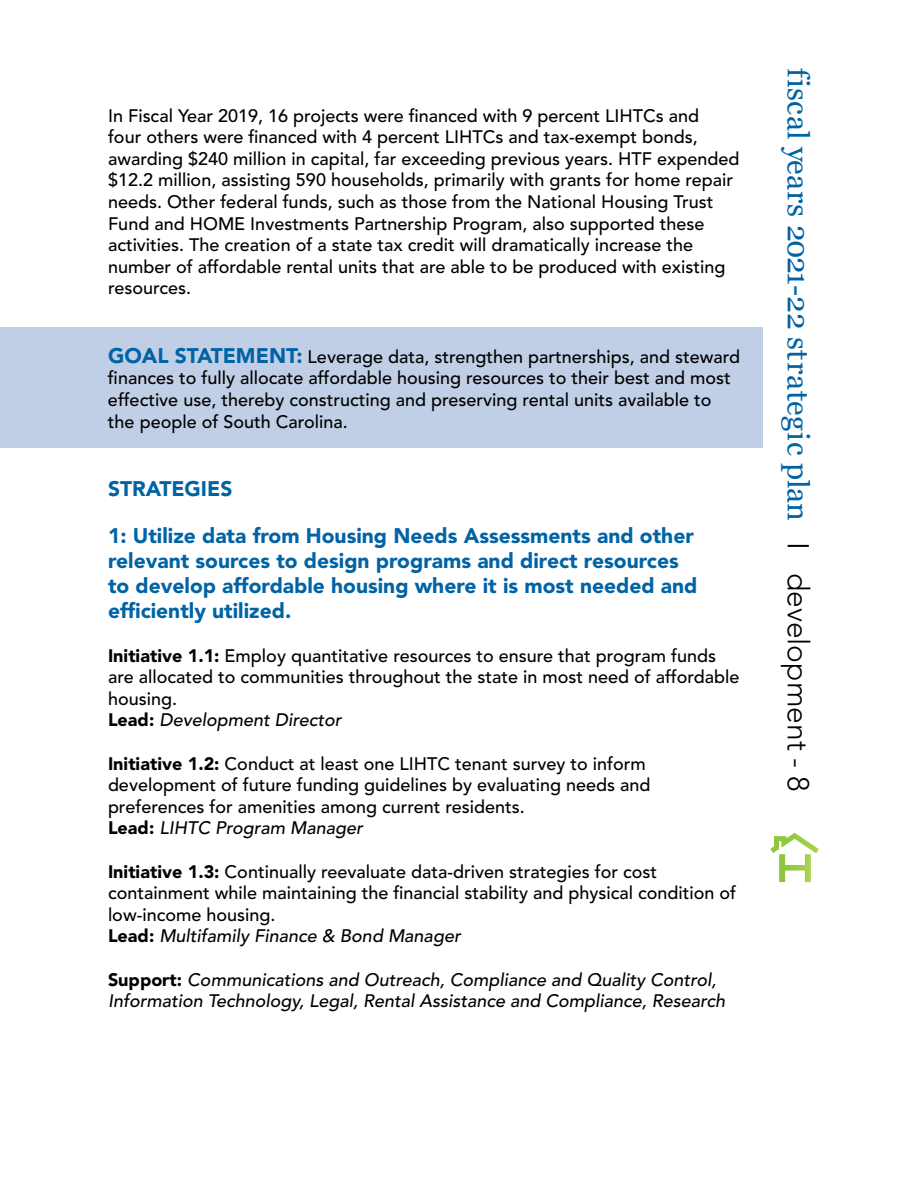
<style>
.page{position:relative;width:918px;height:1188px;background:#fff}
.page>*{position:absolute;margin:0;border:0;box-sizing:border-box;transform-origin:0 0}
.t1{font:30px "Georgia";letter-spacing:.01em;color:#0063a5}
.t2{font:900 21px/25.2px "Avenir LT Std";color:#0063a5}
.t3{font:500 18px/21.6px "Avenir LT Std";color:#000}
.t4{font:italic 500 18px/21.6px "Avenir LT Std";color:#000}
.s1{font-weight:900;font-size:21px;color:#0063a5}
.s2{font-weight:900}
.s3{font-style:italic}
.s4{font-weight:900;font-style:normal}
.s5{font-family:"Avenir LT Std";font-weight:300;color:#000}
</style>
<div class="page">
<div style="left:0;top:327px;width:762px;height:121px;background:#c0cfe6"></div>
<svg style="left:770px;top:833px;width:49px;height:49px"></svg>
<p class="t3" style="left:108px;top:105px;width:633px">In Fiscal Year 2019, 16 projects were financed with 9 percent LIHTCs and<br>four others were financed with 4 percent LIHTCs and tax-exempt bonds, awarding $240 million in capital, far exceeding previous years. HTF expended $12.2 million, assisting 590 households, primarily with grants for home repair needs. Other federal funds, such as those from the National Housing Trust Fund and HOME Investments Partnership Program, also supported these activities. The creation of a state tax credit will dramatically increase the number of affordable rental units that are able to be produced with existing resources.</p>
<p class="t3" style="left:108px;top:346px;width:634px"><span class="s1">GOAL STATEMENT:</span> Leverage data, strengthen partnerships, and steward finances to fully allocate affordable housing resources to their best and most effective use, thereby constructing and preserving rental units available to the people of South Carolina.</p>
<p class="t2" style="left:108px;top:476px;width:126px">STRATEGIES</p>
<p class="t2" style="left:108px;top:523px;width:591px">1: Utilize data from Housing Needs Assessments and other relevant sources to design programs and direct resources to develop affordable housing where it is most needed and efficiently utilized.</p>
<p class="t3" style="left:108px;top:645px;width:633px"><span class="s2">Initiative 1.1:</span> Employ quantitative resources to ensure that program funds are allocated to communities throughout the state in most need of affordable housing.<br><span class="s2">Lead:</span> <span class="s3">Development Director</span></p>
<p class="t3" style="left:108px;top:753px;width:544px"><span class="s2">Initiative 1.2:</span> Conduct at least one LIHTC tenant survey to inform development of future funding guidelines by evaluating needs and preferences for amenities among current residents.<br><span class="s2">Lead:</span> <span class="s3">LIHTC Program Manager</span></p>
<p class="t3" style="left:108px;top:861px;width:630px"><span class="s2">Initiative 1.3:</span> Continually reevaluate data-driven strategies for cost containment while maintaining the financial stability and physical condition of low-income housing.<br><span class="s2">Lead:</span> <span class="s3">Multifamily Finance &amp; Bond Manager</span></p>
<p class="t4" style="left:108px;top:969px;width:619px"><span class="s4">Support:</span> Communications and Outreach, Compliance and Quality Control,<br>Information Technology, Legal, Rental Assistance and Compliance, Research</p>
<h1 class="t1" style="left:816px;top:68px;width:726px;rotate:90deg">fiscal years 2021-22 strategic plan <span class="s5">I development - 8</span></h1>
</div>
